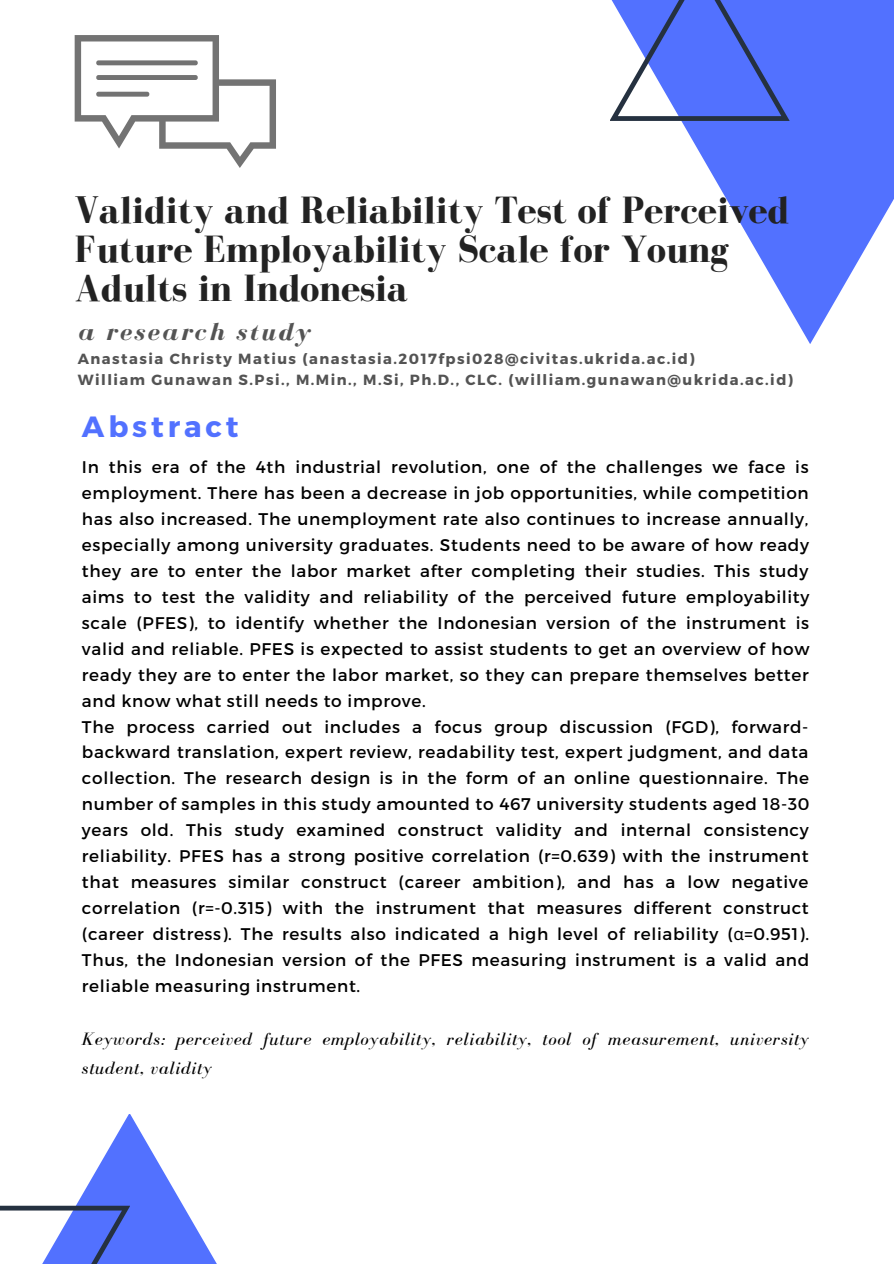
<style>
.page{position:relative;width:894px;height:1264px;background:#fff}
.page>*{position:absolute;margin:0;border:0;box-sizing:border-box;transform-origin:0 0}
.t1{font:700 39px/39.5px "Bodoni FLF";color:#222}
.t2{font:700 29.25px "Montserrat";letter-spacing:.13em;color:#5271ff}
.t3{font:italic 700 25.2px "Bodoni FLF";letter-spacing:.1em;color:#545454}
.t4{font:italic 18.3px/29.2px "Bodoni FLF";letter-spacing:.04em;color:#000}
.t5{font:16.8px/26px "Montserrat";letter-spacing:.04em;color:#000;text-align:justify}
.t6{font:700 14.7px "Montserrat";letter-spacing:.1em;color:#545454}
.s1{font-family:"Noto Sans"}
</style>
<div class="page">
<svg style="left:0;top:1114px;width:217px;height:149px"></svg>
<svg style="left:75px;top:35px;width:201px;height:133px"></svg>
<svg style="left:681px;top:0;width:212px;height:343px;fill:#5271ff"></svg>
<svg style="left:610px;top:0;width:179px;height:121px"></svg>
<p class="t1" style="left:74px;top:190px;width:716px">Validity and Reliability Test of Perceived<br>Future Employability Scale for Young<br>Adults in Indonesia</p>
<p class="t3" style="left:78px;top:318px;width:234px">a research study</p>
<p class="t6" style="left:78px;top:349px;width:618px">Anastasia Christy Matius (anastasia.2017fpsi028@civitas.ukrida.ac.id)</p>
<p class="t6" style="left:78px;top:370px;width:716px">William Gunawan S.Psi., M.Min., M.Si, Ph.D., CLC. (william.gunawan@ukrida.ac.id)</p>
<p class="t2" style="left:82px;top:408px;width:158px">Abstract</p>
<p class="t5" style="left:82px;top:453px;width:728px">In this era of the 4th industrial revolution, one of the challenges we face is employment. There has been a decrease in job opportunities, while competition has also increased. The unemployment rate also continues to increase annually, especially among university graduates. Students need to be aware of how ready they are to enter the labor market after completing their studies. This study aims to test the validity and reliability of the perceived future employability scale (PFES), to identify whether the Indonesian version of the instrument is valid and reliable. PFES is expected to assist students to get an overview of how ready they are to enter the labor market, so they can prepare themselves better and know what still needs to improve.</p>
<p class="t5" style="left:82px;top:712px;width:728px">The process carried out includes a focus group discussion (FGD), forward&shy;backward translation, expert review, readability test, expert judgment, and data collection. The research design is in the form of an online questionnaire. The number of samples in this study amounted to 467 university students aged 18-30 years old. This study examined construct validity and internal consistency reliability. PFES has a strong positive correlation (r=0.639) with the instrument that measures similar construct (career ambition), and has a low negative correlation (r=-0.315) with the instrument that measures different construct (career distress). The results also indicated a high level of reliability (<span class="s1">α</span>=0.951).<br>Thus, the Indonesian version of the PFES measuring instrument is a valid and reliable measuring instrument.</p>
<p class="t4" style="left:82px;top:1023px;width:728px">Keywords: perceived future employability, reliability, tool of measurement, university student, validity</p>
</div>
